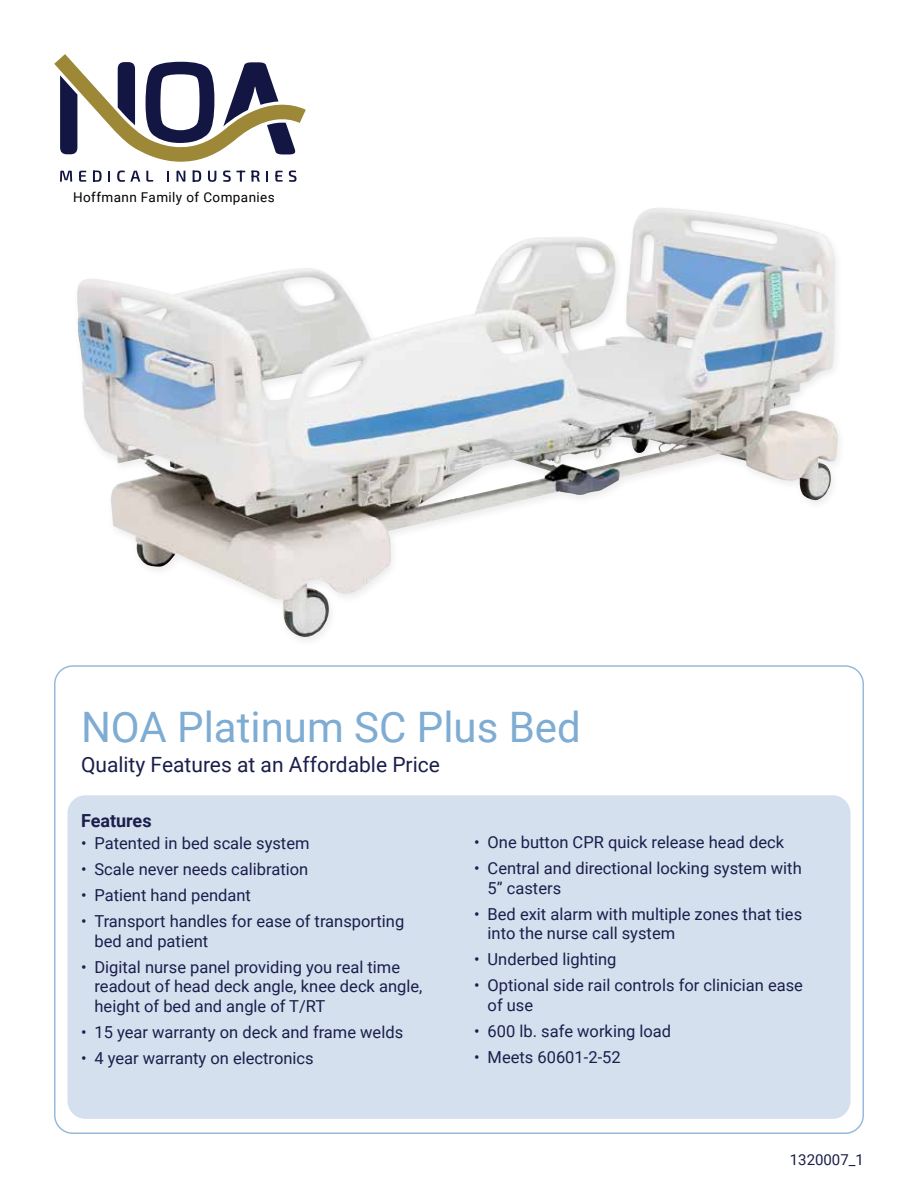
<style>
.page{position:relative;width:918px;height:1188px;background:#fff}
.page>*{position:absolute;margin:0;border:0;box-sizing:border-box;transform-origin:0 0}
.t1{font:42px "Roboto";color:#7eacd3}
.t2{font:21px "Roboto";color:#1b1e4b}
.t3{font:700 18px "Roboto";color:#1b1e4b}
.t4{font:16.5px/19.5px "Roboto";color:#1b1e4b}
.t5{font:15px "Roboto";color:#1b1e4b}
.t6{font:13.5px "Roboto";letter-spacing:.03em;color:#000}
</style>
<div class="page">
<img style="left:77px;top:214px;width:761px;height:424px">
<div style="left:68px;top:795px;width:782px;height:324px;background:#d4e0ee;border-radius:18px"></div>
<svg style="left:60px;top:171px;width:12px;height:11px"></svg>
<svg style="left:79px;top:171px;width:7px;height:11px"></svg>
<svg style="left:93px;top:171px;width:9px;height:11px"></svg>
<svg style="left:108px;top:171px;width:2px;height:11px"></svg>
<svg style="left:117px;top:171px;width:23px;height:11px"></svg>
<svg style="left:146px;top:171px;width:7px;height:11px"></svg>
<svg style="left:167px;top:171px;width:2px;height:11px"></svg>
<svg style="left:177px;top:171px;width:8px;height:11px"></svg>
<svg style="left:193px;top:171px;width:8px;height:11px"></svg>
<svg style="left:208px;top:171px;width:8px;height:11px"></svg>
<svg style="left:223px;top:170px;width:22px;height:12px"></svg>
<svg style="left:252px;top:171px;width:8px;height:11px"></svg>
<svg style="left:266px;top:171px;width:2px;height:11px"></svg>
<svg style="left:275px;top:171px;width:8px;height:11px"></svg>
<svg style="left:289px;top:170px;width:8px;height:12px"></svg>
<svg style="left:54px;top:54px;width:252px;height:108px"></svg>
<p class="t6" style="left:73px;top:187px;width:203px">Hoffmann Family of Companies</p>
<h1 class="t1" style="left:81px;top:698px;width:501px">NOA Platinum SC Plus Bed</h1>
<p class="t2" style="left:81px;top:750px;width:360px">Quality Features at an Affordable Price</p>
<p class="t3" style="left:81px;top:807px;width:72px">Features</p>
<p class="t4" style="left:81px;top:833px;width:230px">• Patented in bed scale system</p>
<p class="t4" style="left:81px;top:859px;width:229px">• Scale never needs calibration</p>
<p class="t4" style="left:81px;top:885px;width:172px">• Patient hand pendant</p>
<p class="t4" style="left:94px;top:911px;width:311px;text-indent:-13px">• Transport handles for ease of transporting bed and patient</p>
<p class="t4" style="left:94px;top:956px;width:329px;text-indent:-13px">• Digital nurse panel providing you real time readout of head deck angle, knee deck angle, height of bed and angle of T/RT</p>
<p class="t4" style="left:81px;top:1021px;width:324px">• 15 year warranty on deck and frame welds</p>
<p class="t4" style="left:81px;top:1047px;width:234px">• 4 year warranty on electronics</p>
<p class="t4" style="left:474px;top:832px;width:311px">• One button CPR quick release head deck</p>
<p class="t4" style="left:488px;top:858px;width:316px;text-indent:-13px">• Central and directional locking system with<br>5” casters</p>
<p class="t4" style="left:488px;top:903px;width:316px;text-indent:-13px">• Bed exit alarm with multiple zones that ties into the nurse call system</p>
<p class="t4" style="left:474px;top:949px;width:144px">• Underbed lighting</p>
<p class="t4" style="left:488px;top:975px;width:317px;text-indent:-13px">• Optional side rail controls for clinician ease of use</p>
<p class="t4" style="left:474px;top:1020px;width:199px">• 600 lb. safe working load</p>
<p class="t4" style="left:474px;top:1046px;width:148px">• Meets 60601-2-52</p>
<p class="t5" style="left:790px;top:1149px;width:76px">1320007_1</p>
</div>
